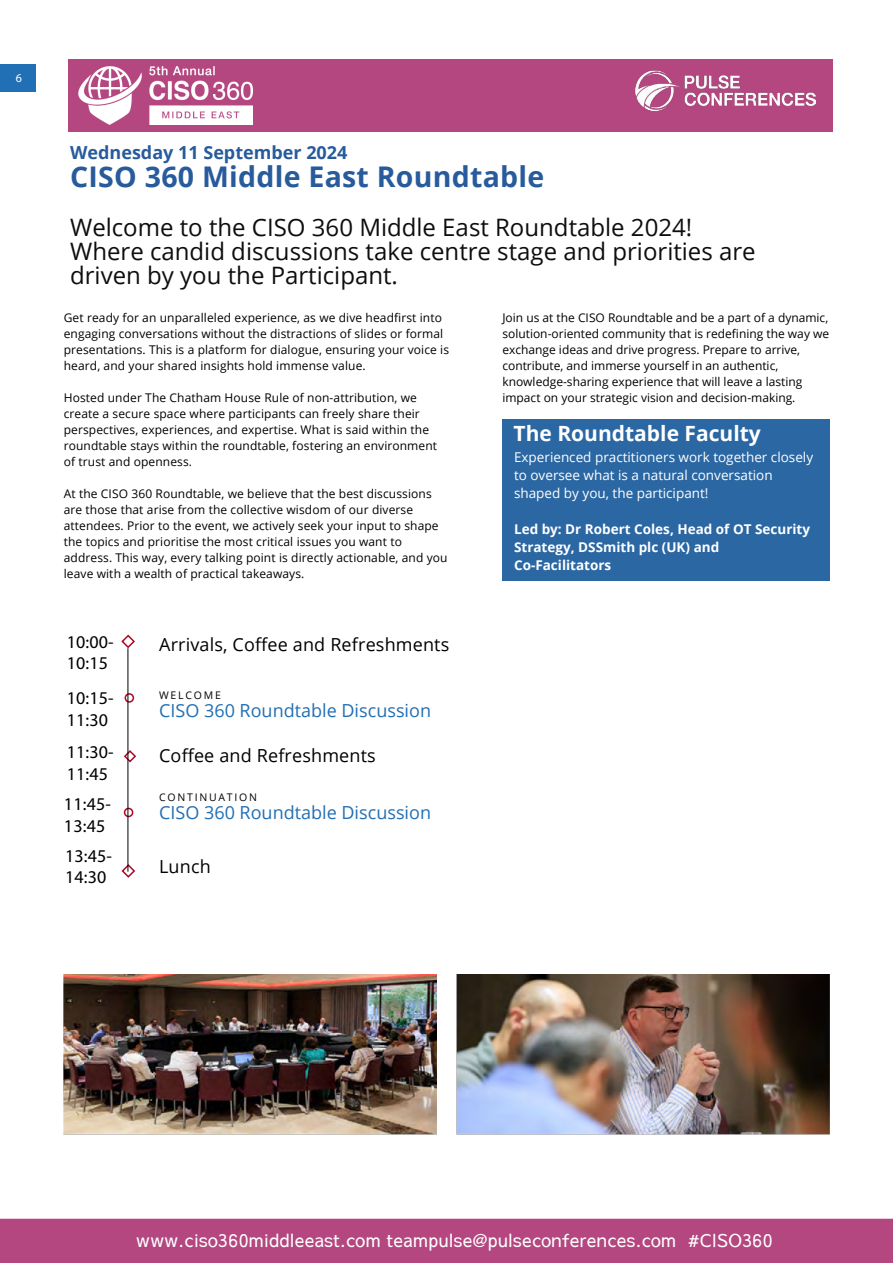
<style>
.page{position:relative;width:893px;height:1263px;background:#fff}
.page>*{position:absolute;margin:0;border:0;box-sizing:border-box;transform-origin:0 0}
.t1{font:700 28.5px "Open Sans";letter-spacing:.01em;color:#275b9c}
.t2{font:24px/24px "Open Sans";color:#0e0e0e}
.t3{font:700 21px "Open Sans";color:#fff}
.t4{font:500 18px "Sawarabi Gothic";letter-spacing:.02em;color:#fff}
.t5{font:18px "Open Sans";letter-spacing:.01em;color:#000}
.t6{font:18px/21.6px "Myriad Pro";letter-spacing:.01em;color:#000}
.t7{font:18px "Open Sans";color:#216fb4}
.t8{font:700 18px "Open Sans";color:#275b9c}
.t9{font:13.5px/18px "Open Sans";color:#fff}
.t10{font:700 13.5px/18px "Open Sans";color:#fff}
.t11{font:12px/16px "Open Sans";letter-spacing:.01em;color:#000}
.t12{font:12px "Myriad Pro";color:#fff}
.t13{font:10.5px "Open Sans";letter-spacing:.17em;color:#000}
</style>
<div class="page">
<div style="left:0;top:64px;width:35px;height:27px;background:#216fb4"></div>
<div style="left:502px;top:419px;width:328px;height:161px;background:#2a67a3"></div>
<img style="left:63px;top:974px;width:373px;height:160px">
<img style="left:457px;top:974px;width:372px;height:160px">
<svg style="left:121px;top:634px;width:14px;height:29px"></svg>
<svg style="left:124px;top:749px;width:13px;height:14px"></svg>
<div style="left:125px;top:693px;width:9px;height:10px;border:2px solid #ab0726;border-radius:50%"></div>
<div style="left:124px;top:808px;width:9px;height:9px;border:2px solid #ab0726;border-radius:50%"></div>
<svg style="left:121px;top:863px;width:14px;height:15px"></svg>
<hr style="left:128px;top:648px;width:1px;height:224px;background:#000">
<div style="left:68px;top:60px;width:764px;height:72px;background:#b44680"></div>
<img style="left:635px;top:71px;width:181px;height:39px">
<img style="left:79px;top:67px;width:173px;height:57px">
<div style="left:0;top:1219px;width:893px;height:44px;background:#b44680"></div>
<p class="t12" style="left:16px;top:70px;width:8px">6</p>
<h3 class="t8" style="left:70px;top:140px;width:279px">Wednesday 11 September 2024</h3>
<h1 class="t1" style="left:70px;top:157px;width:476px">CISO 360 Middle East Roundtable</h1>
<h2 class="t2" style="left:70px;top:215px;width:687px">Welcome to the CISO 360 Middle East Roundtable 2024!<br>Where candid discussions take centre stage and priorities are driven by you the Participant.</h2>
<p class="t11" style="left:64px;top:309px;width:387px">Get ready for an unparalleled experience, as we dive headfirst into engaging conversations without the distractions of slides or formal presentations. This is a platform for dialogue, ensuring your voice is heard, and your shared insights hold immense value.</p>
<p class="t11" style="left:64px;top:389px;width:375px">Hosted under The Chatham House Rule of non-attribution, we create a secure space where participants can freely share their perspectives, experiences, and expertise. What is said within the roundtable stays within the roundtable, fostering an environment of trust and openness.</p>
<p class="t11" style="left:64px;top:485px;width:385px">At the CISO 360 Roundtable, we believe that the best discussions are those that arise from the collective wisdom of our diverse attendees. Prior to the event, we actively seek your input to shape the topics and prioritise the most critical issues you want to address. This way, every talking point is directly actionable, and you leave with a wealth of practical takeaways.</p>
<h3 class="t6" style="left:67px;top:630px;width:48px">10:00-<br>10:15</h3>
<h3 class="t6" style="left:67px;top:687px;width:48px">10:15-<br>11:30</h3>
<h3 class="t6" style="left:67px;top:741px;width:48px">11:30-<br>11:45</h3>
<h3 class="t6" style="left:64px;top:793px;width:48px">11:45-<br>13:45</h3>
<h3 class="t6" style="left:65px;top:845px;width:48px">13:45-<br>14:30</h3>
<h3 class="t5" style="left:159px;top:632px;width:292px">Arrivals, Coffee and Refreshments</h3>
<p class="t13" style="left:159px;top:688px;width:63px">WELCOME</p>
<h3 class="t7" style="left:159px;top:698px;width:273px">CISO 360 Roundtable Discussion</h3>
<h3 class="t5" style="left:159px;top:743px;width:218px">Coffee and Refreshments</h3>
<p class="t13" style="left:159px;top:790px;width:100px">CONTINUATION</p>
<h3 class="t7" style="left:159px;top:800px;width:273px">CISO 360 Roundtable Discussion</h3>
<h3 class="t5" style="left:159px;top:854px;width:53px">Lunch</h3>
<p class="t11" style="left:502px;top:309px;width:328px">Join us at the CISO Roundtable and be a part of a dynamic, solution-oriented community that is redefining the way we exchange ideas and drive progress. Prepare to arrive, contribute, and immerse yourself in an authentic, knowledge-sharing experience that will leave a lasting impact on your strategic vision and decision-making.</p>
<h3 class="t3" style="left:514px;top:418px;width:249px">The Roundtable Faculty</h3>
<p class="t9" style="left:514px;top:447px;width:301px">Experienced practitioners work together closely to oversee what is a natural conversation shaped by you, the participant!</p>
<p class="t10" style="left:514px;top:519px;width:298px">Led by: Dr Robert Coles, Head of OT Security<br>Strategy, DSSmith plc (UK) and<br>Co-Facilitators</p>
<h3 class="t4" style="left:136px;top:1227px;width:638px">www.ciso360middleeast.com teampulse@pulseconferences.com #CISO360</h3>
</div>
